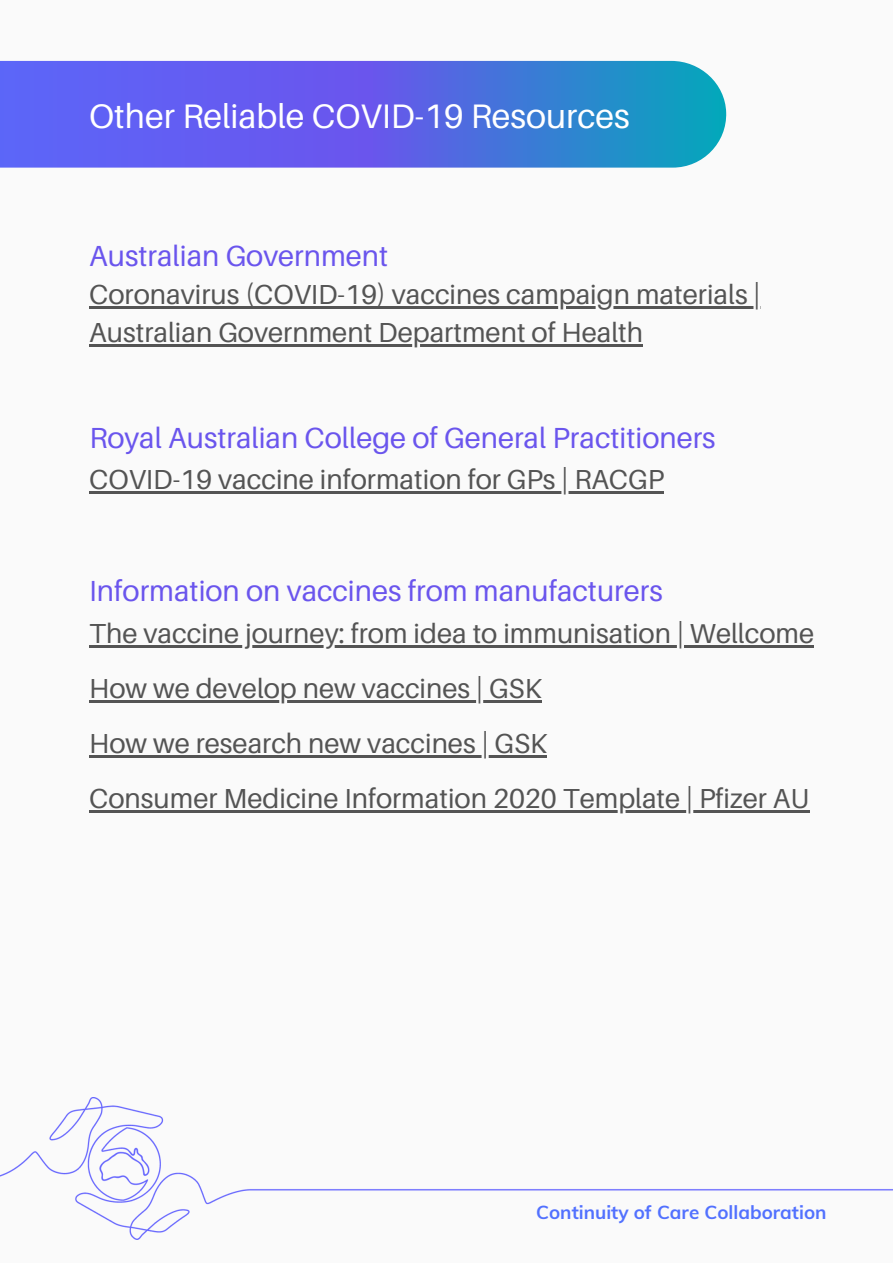
<style>
.page{position:relative;width:893px;height:1264px;background:#fff}
.page>*{position:absolute;margin:0;border:0;box-sizing:border-box;transform-origin:0 0}
.t1{font:33.9px "Aileron";color:#fff}
.t2{font:29.1px "Aileron";color:#6a55ed}
.t3{font:27.45px/55.1px "Aileron";color:#545454}
.t4{font:700 18.9px "Muli";color:#5271ff}
</style>
<div class="page">
<div style="left:0;top:0;width:892px;height:1262px;background:#fafafa"></div>
<img style="left:0;top:1097px;width:892px;height:141px">
<svg style="left:0;top:61px;width:727px;height:107px;background:#516fe4"></svg>
<hr style="left:89px;top:306px;width:671px;height:3px;background:#545454">
<hr style="left:89px;top:344px;width:554px;height:2px;background:#545454">
<hr style="left:89px;top:491px;width:575px;height:2px;background:#545454">
<hr style="left:89px;top:645px;width:725px;height:2px;background:#545454">
<hr style="left:89px;top:700px;width:452px;height:2px;background:#545454">
<hr style="left:89px;top:755px;width:458px;height:2px;background:#545454">
<hr style="left:89px;top:810px;width:720px;height:2px;background:#545454">
<p class="t1" style="left:89px;top:95px;width:542px">Other Reliable COVID-19 Resources</p>
<p class="t2" style="left:89px;top:237px;width:300px">Australian Government</p>
<p class="t3" style="left:89px;top:275px;width:672px;line-height:37.8px">Coronavirus (COVID-19) vaccines campaign materials |<br>Australian Government Department of Health</p>
<p class="t2" style="left:89px;top:419px;width:627px">Royal Australian College of General Practitioners</p>
<p class="t3" style="left:89px;top:451px;width:576px">COVID-19 vaccine information for GPs | RACGP</p>
<p class="t2" style="left:89px;top:572px;width:575px">Information on vaccines from manufacturers</p>
<p class="t3" style="left:89px;top:605px;width:726px">The vaccine journey: from idea to immunisation | Wellcome How we develop new vaccines | GSK<br>How we research new vaccines | GSK<br>Consumer Medicine Information 2020 Template | Pfizer AU</p>
<p class="t4" style="left:536px;top:1199px;width:292px">Continuity of Care Collaboration</p>
</div>
